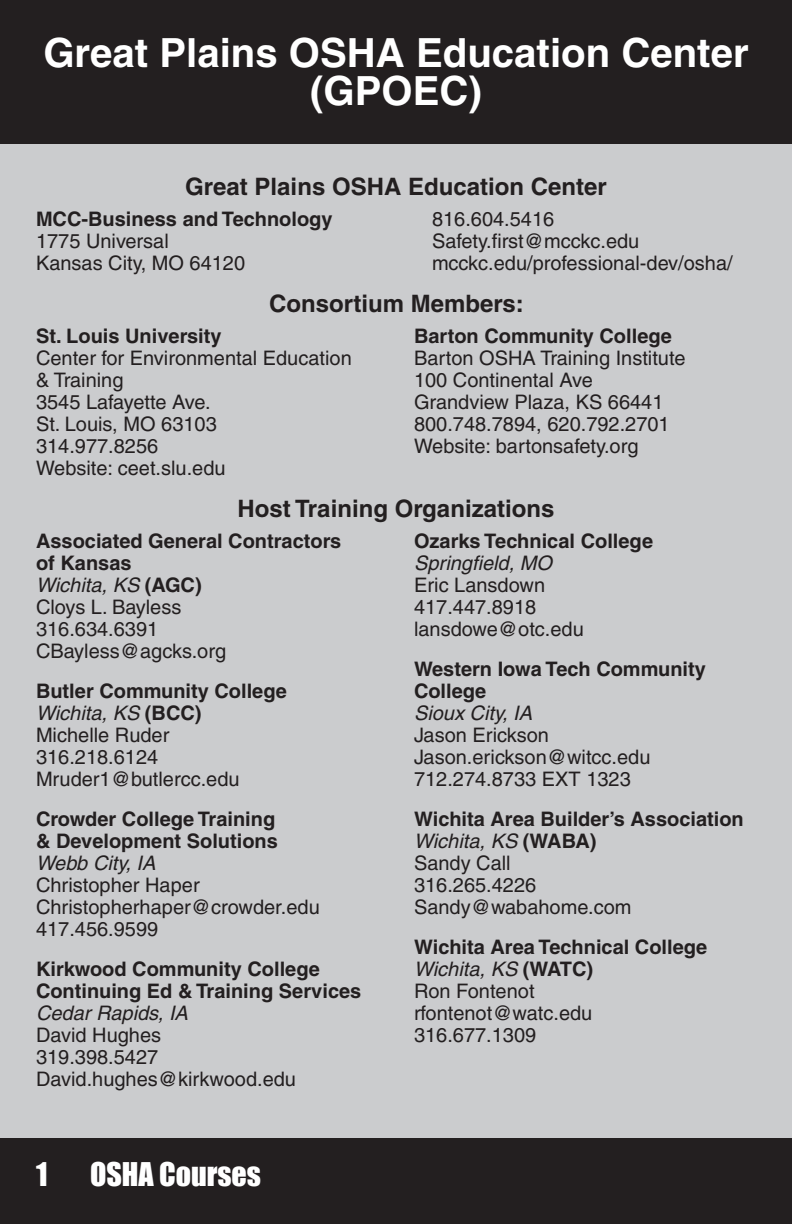
<style>
.page{position:relative;width:792px;height:1224px;background:#fff}
.page>*{position:absolute;margin:0;border:0;box-sizing:border-box;transform-origin:0 0}
.t1{font:700 40.2px/38px "Helvetica";color:#fff;text-align:center}
.t2{font:30px "Impact";color:#fff}
.t3{font:700 24px "Helvetica";color:#231f20}
.t4{font:20px "Helvetica";color:#231f20}
.t5{font:700 20px/22px "Helvetica";color:#231f20}
.t6{font:italic 20px "Helvetica";color:#231f20}
.s1{font-weight:700;font-style:normal}
</style>
<div class="page">
<div style="left:0;top:144px;width:792px;height:994px;background:#cbccce"></div>
<div style="left:0;top:0;width:792px;height:144px;background:#231f20"></div>
<div style="left:0;top:1138px;width:792px;height:86px;background:#231f20"></div>
<p class="t1" style="left:43px;top:33px;width:707px">Great Plains OSHA Education Center (GPOEC)</p>
<p class="t3" style="left:185px;top:172px;width:423px">Great Plains OSHA Education Center</p>
<p class="t5" style="left:36px;top:208px;width:298px">MCC-Business and Technology</p>
<p class="t4" style="left:432px;top:208px;width:124px">816.604.5416</p>
<p class="t4" style="left:36px;top:230px;width:134px">1775 Universal</p>
<p class="t4" style="left:432px;top:230px;width:209px">Safety.first@mcckc.edu</p>
<p class="t4" style="left:36px;top:252px;width:211px">Kansas City, MO 64120</p>
<p class="t4" style="left:432px;top:252px;width:302px">mcckc.edu/professional-dev/osha/</p>
<p class="t3" style="left:269px;top:289px;width:256px">Consortium Members:</p>
<p class="t5" style="left:36px;top:325px;width:187px">St. Louis University</p>
<p class="t5" style="left:414px;top:325px;width:259px">Barton Community College</p>
<p class="t4" style="left:36px;top:347px;width:317px">Center for Environmental Education</p>
<p class="t4" style="left:414px;top:347px;width:273px">Barton OSHA Training Institute</p>
<p class="t4" style="left:36px;top:369px;width:89px">&amp; Training</p>
<p class="t4" style="left:414px;top:369px;width:180px">100 Continental Ave</p>
<p class="t4" style="left:36px;top:391px;width:176px">3545 Lafayette Ave.</p>
<p class="t4" style="left:414px;top:391px;width:251px">Grandview Plaza, KS 66441</p>
<p class="t4" style="left:36px;top:413px;width:182px">St. Louis, MO 63103</p>
<p class="t4" style="left:414px;top:413px;width:257px">800.748.7894, 620.792.2701</p>
<p class="t4" style="left:36px;top:435px;width:124px">314.977.8256</p>
<p class="t4" style="left:414px;top:435px;width:226px">Website: bartonsafety.org</p>
<p class="t4" style="left:36px;top:457px;width:191px">Website: ceet.slu.edu</p>
<p class="t3" style="left:238px;top:494px;width:318px">Host Training Organizations</p>
<p class="t5" style="left:36px;top:530px;width:307px">Associated General Contractors of Kansas</p>
<p class="t6" style="left:36px;top:574px;width:167px">Wichita, KS <span class="s1">(AGC)</span></p>
<p class="t4" style="left:36px;top:596px;width:147px">Cloys L. Bayless</p>
<p class="t4" style="left:36px;top:618px;width:124px">316.634.6391</p>
<p class="t4" style="left:36px;top:640px;width:192px">CBayless@agcks.org</p>
<p class="t5" style="left:36px;top:680px;width:252px">Butler Community College</p>
<p class="t6" style="left:36px;top:702px;width:167px">Wichita, KS <span class="s1">(BCC)</span></p>
<p class="t4" style="left:36px;top:724px;width:135px">Michelle Ruder</p>
<p class="t4" style="left:36px;top:746px;width:124px">316.218.6124</p>
<p class="t4" style="left:36px;top:768px;width:205px">Mruder1@butlercc.edu</p>
<p class="t5" style="left:36px;top:808px;width:241px">Crowder College Training</p>
<p class="t5" style="left:36px;top:830px;width:243px">&amp; Development Solutions</p>
<p class="t6" style="left:36px;top:852px;width:121px">Webb City, IA</p>
<p class="t4" style="left:36px;top:874px;width:165px">Christopher Haper</p>
<p class="t4" style="left:36px;top:896px;width:285px">Christopherhaper@crowder.edu</p>
<p class="t4" style="left:36px;top:918px;width:124px">417.456.9599</p>
<p class="t5" style="left:36px;top:958px;width:327px">Kirkwood Community College<br>Continuing Ed &amp; Training Services</p>
<p class="t6" style="left:36px;top:1002px;width:153px">Cedar Rapids, IA</p>
<p class="t4" style="left:36px;top:1024px;width:127px">David Hughes</p>
<p class="t4" style="left:36px;top:1046px;width:124px">319.398.5427</p>
<p class="t4" style="left:36px;top:1068px;width:262px">David.hughes@kirkwood.edu</p>
<p class="t5" style="left:414px;top:530px;width:241px">Ozarks Technical College</p>
<p class="t6" style="left:414px;top:552px;width:140px">Springfield, MO</p>
<p class="t4" style="left:414px;top:574px;width:133px">Eric Lansdown</p>
<p class="t4" style="left:414px;top:596px;width:124px">417.447.8918</p>
<p class="t4" style="left:414px;top:618px;width:171px">lansdowe@otc.edu</p>
<p class="t5" style="left:414px;top:658px;width:293px">Western Iowa Tech Community<br>College</p>
<p class="t6" style="left:414px;top:702px;width:120px">Sioux City, IA</p>
<p class="t4" style="left:414px;top:724px;width:137px">Jason Erickson</p>
<p class="t4" style="left:414px;top:746px;width:238px">Jason.erickson@witcc.edu</p>
<p class="t4" style="left:414px;top:768px;width:218px">712.274.8733 EXT 1323</p>
<p class="t5" style="left:414px;top:808px;width:331px">Wichita Area Builder’s Association</p>
<p class="t6" style="left:414px;top:830px;width:184px">Wichita, KS <span class="s1">(WABA)</span></p>
<p class="t4" style="left:414px;top:852px;width:98px">Sandy Call</p>
<p class="t4" style="left:414px;top:874px;width:124px">316.265.4226</p>
<p class="t4" style="left:414px;top:896px;width:219px">Sandy@wabahome.com</p>
<p class="t5" style="left:414px;top:936px;width:295px">Wichita Area Technical College</p>
<p class="t6" style="left:414px;top:958px;width:181px">Wichita, KS <span class="s1">(WATC)</span></p>
<p class="t4" style="left:414px;top:980px;width:122px">Ron Fontenot</p>
<p class="t4" style="left:414px;top:1002px;width:180px">rfontenot@watc.edu</p>
<p class="t4" style="left:414px;top:1024px;width:124px">316.677.1309</p>
<p class="t2" style="left:36px;top:1151px;width:13px">1</p>
<p class="t2" style="left:90px;top:1151px;width:172px">OSHA Courses</p>
</div>
